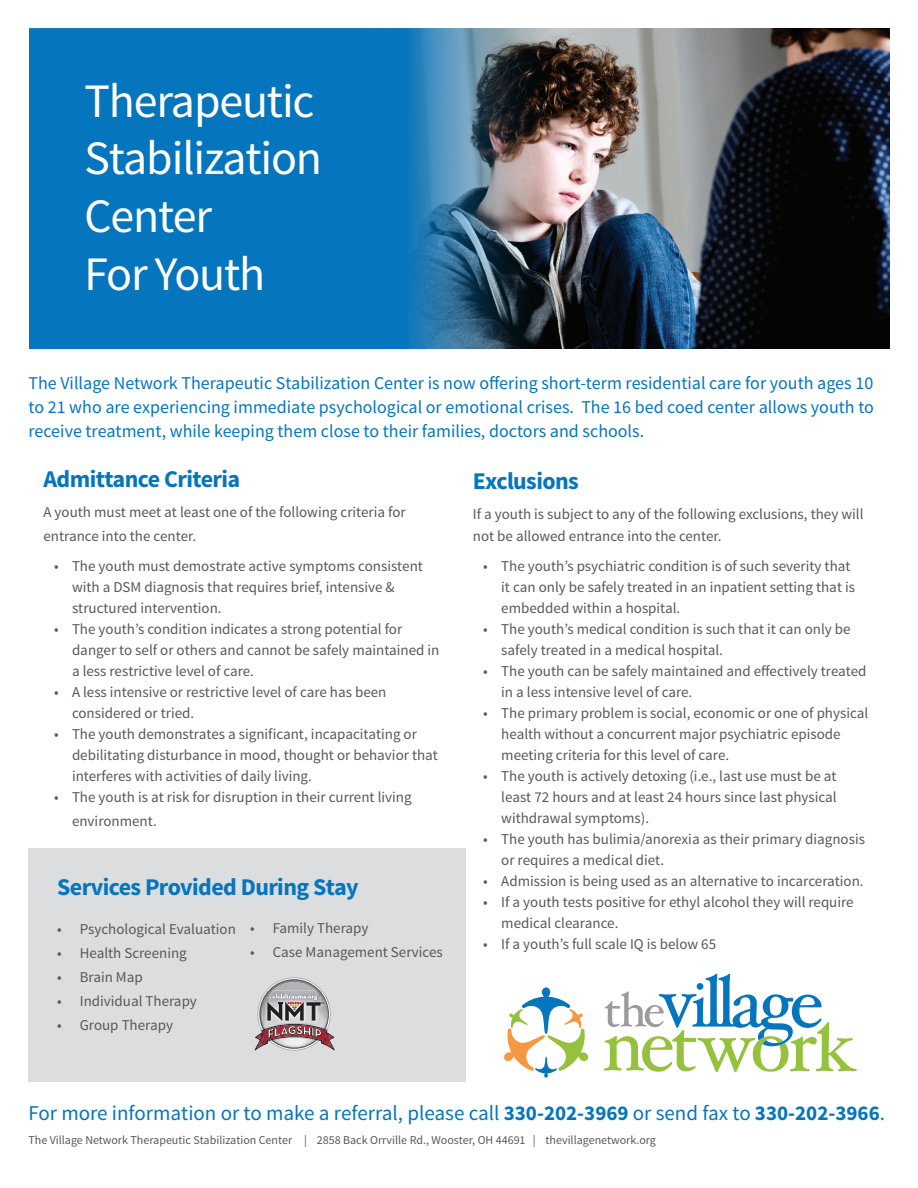
<style>
.page{position:relative;width:918px;height:1188px;background:#fff}
.page>*{position:absolute;margin:0;border:0;box-sizing:border-box;transform-origin:0 0}
.t1{font:48px/57.6px "Source Sans Pro";letter-spacing:-.025em;color:#fff}
.t2{font:700 24px "Source Sans Pro";letter-spacing:-.025em;color:#0575bd}
.t3{font:21px "Source Sans Pro";color:#0575bd}
.t4{font:18px/24px "Source Sans Pro";color:#0575bd;text-align:justify}
.t5{font:15px/21px "Source Sans Pro";color:#57585a}
.t6{font:12px "Source Sans Pro";color:#57585a}
.s1{font-weight:700}
</style>
<div class="page">
<img style="left:578px;top:29px;width:311px;height:319px">
<svg style="left:504px;top:987px;width:85px;height:91px"></svg>
<svg style="left:604px;top:974px;width:253px;height:98px"></svg>
<svg style="left:29px;top:29px;width:549px;height:320px;background:#1b71a9"></svg>
<div style="left:28px;top:848px;width:438px;height:234px;background:#dcdddf"></div>
<svg style="left:255px;top:977px;width:80px;height:74px"></svg>
<h1 class="t1" style="left:85px;top:73px;width:239px">Therapeutic<br>Stabilization<br>Center<br>For Youth</h1>
<p class="t4" style="left:28px;top:371px;width:847px">The Village Network Therapeutic Stabilization Center is now offering short-term residential care for youth ages 10 to 21 who are experiencing immediate psychological or emotional crises. The 16 bed coed center allows youth to receive treatment, while keeping them close to their families, doctors and schools.</p>
<h2 class="t2" style="left:44px;top:464px;width:198px">Admittance Criteria</h2>
<p class="t5" style="left:44px;top:500px;width:364px;line-height:24px">A youth must meet at least one of the following criteria for entrance into the center.</p>
<p class="t5" style="left:72px;top:556px;width:352px;text-indent:-18px">• The youth must demostrate active symptoms consistent with a DSM diagnosis that requires brief, intensive &amp; structured intervention.</p>
<p class="t5" style="left:72px;top:619px;width:369px;text-indent:-18px">• The youth’s condition indicates a strong potential for danger to self or others and cannot be safely maintained in a less restrictive level of care.</p>
<p class="t5" style="left:72px;top:682px;width:316px;text-indent:-18px">• A less intensive or restrictive level of care has been considered or tried.</p>
<p class="t5" style="left:72px;top:724px;width:368px;text-indent:-18px">• The youth demonstrates a significant, incapacitating or debilitating disturbance in mood, thought or behavior that interferes with activities of daily living.</p>
<p class="t5" style="left:72px;top:785px;width:341px;line-height:24px;text-indent:-18px">• The youth is at risk for disruption in their current living environment.</p>
<h2 class="t2" style="left:57px;top:872px;width:303px">Services Provided During Stay</h2>
<p class="t5" style="left:57px;top:919px;width:180px">• Psychological Evaluation</p>
<p class="t5" style="left:57px;top:943px;width:131px">• Health Screening</p>
<p class="t5" style="left:57px;top:967px;width:87px">• Brain Map</p>
<p class="t5" style="left:57px;top:991px;width:141px">• Individual Therapy</p>
<p class="t5" style="left:57px;top:1015px;width:117px">• Group Therapy</p>
<p class="t5" style="left:250px;top:918px;width:120px">• Family Therapy</p>
<p class="t5" style="left:250px;top:942px;width:194px">• Case Management Services</p>
<h2 class="t2" style="left:473px;top:466px;width:108px">Exclusions</h2>
<p class="t5" style="left:473px;top:503px;width:392px;line-height:21.6px">If a youth is subject to any of the following exclusions, they will not be allowed entrance into the center.</p>
<p class="t5" style="left:501px;top:555px;width:355px;text-indent:-18px">• The youth’s psychiatric condition is of such severity that it can only be safely treated in an inpatient setting that is embedded within a hospital.</p>
<p class="t5" style="left:501px;top:618px;width:351px;text-indent:-18px">• The youth’s medical condition is such that it can only be safely treated in a medical hospital.</p>
<p class="t5" style="left:501px;top:660px;width:367px;text-indent:-18px">• The youth can be safely maintained and effectively treated in a less intensive level of care.</p>
<p class="t5" style="left:501px;top:702px;width:369px;text-indent:-18px">• The primary problem is social, economic or one of physical health without a concurrent major psychiatric episode meeting criteria for this level of care.</p>
<p class="t5" style="left:501px;top:765px;width:337px;text-align:justify;text-indent:-18px">• The youth is actively detoxing (i.e., last use must be at least 72 hours and at least 24 hours since last physical withdrawal symptoms).</p>
<p class="t5" style="left:501px;top:828px;width:365px;text-indent:-18px">• The youth has bulimia/anorexia as their primary diagnosis or requires a medical diet.</p>
<p class="t5" style="left:483px;top:870px;width:382px">• Admission is being used as an alternative to incarceration.</p>
<p class="t5" style="left:501px;top:891px;width:354px;text-indent:-18px">• If a youth tests positive for ethyl alcohol they will require medical clearance.</p>
<p class="t5" style="left:483px;top:934px;width:234px">• If a youth’s full scale IQ is below 65</p>
<h3 class="t3" style="left:28px;top:1100px;width:858px">For more information or to make a referral, please call <span class="s1">330-202-3969</span> or send fax to <span class="s1">330-202-3966</span>.</h3>
<p class="t6" style="left:28px;top:1132px;width:629px">The Village Network Therapeutic Stabilization Center | 2858 Back Orrville Rd., Wooster, OH 44691 | thevillagenetwork.org</p>
</div>
